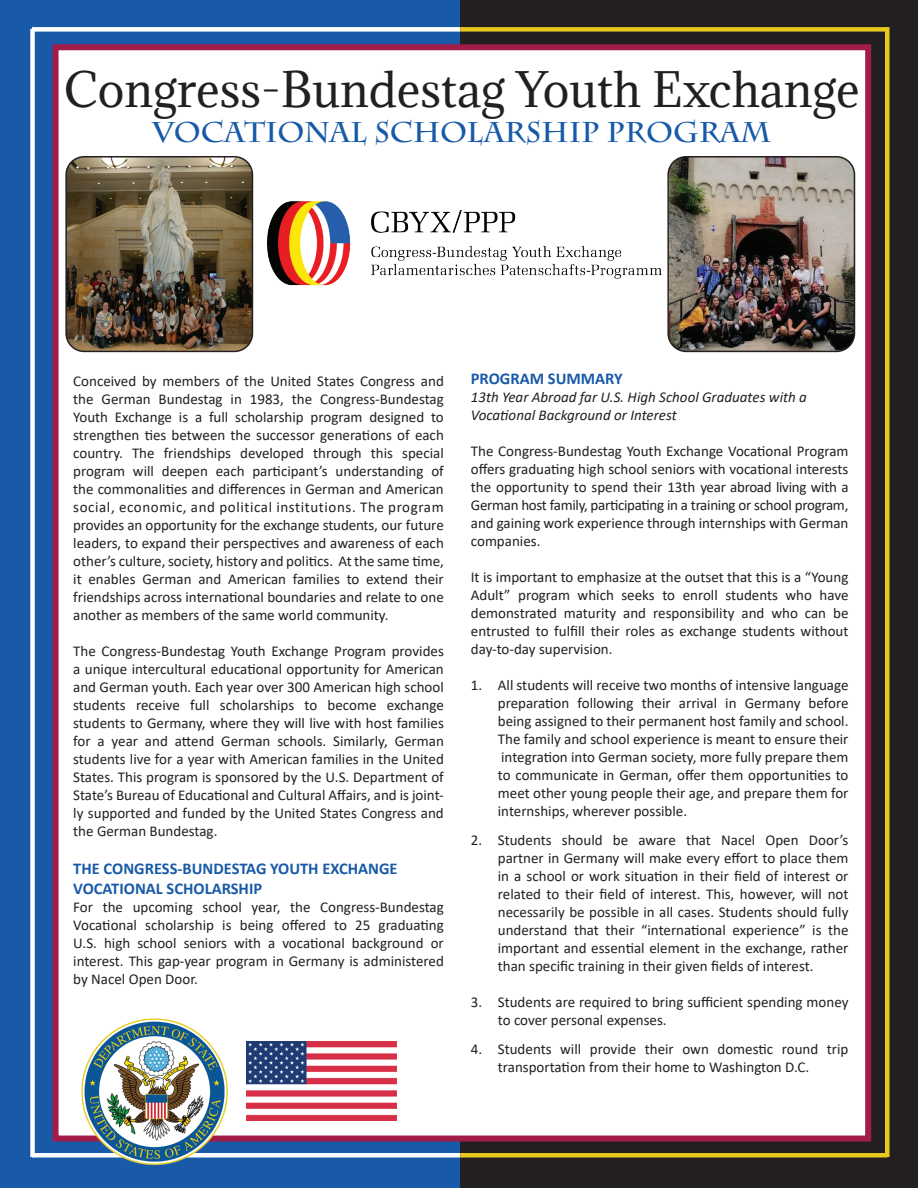
<style>
.page{position:relative;width:918px;height:1188px;background:#fff}
.page>*{position:absolute;margin:0;border:0;box-sizing:border-box;transform-origin:0 0}
.t1{font:45px "Adamina";color:#231f20}
.t2{font:700 28.5px "Charlemagne Std";color:#185aa8}
.t3{font:700 16.5px/19.8px "Calibri";color:#185aa8}
.t4{font:15px/18px "Calibri";color:#231f20;text-align:justify}
.t5{font:italic 15px/18px "Calibri";color:#231f20}
</style>
<div class="page">
<div style="left:0;top:0;width:462px;height:1188px;background:#185aa8"></div>
<div style="left:460px;top:0;width:458px;height:1188px;background:#231f20"></div>
<div style="left:53px;top:44px;width:818px;height:1098px;background:#fff;border:6px solid #a11c48"></div>
<div style="left:32px;top:27px;width:428px;height:5px;background:#fff"></div>
<div style="left:30px;top:29px;width:5px;height:1128px;background:#fff"></div>
<div style="left:32px;top:1153px;width:428px;height:5px;background:#fff"></div>
<div style="left:460px;top:1153px;width:427px;height:5px;background:#e7c91c"></div>
<div style="left:460px;top:27px;width:427px;height:5px;background:#e7c91c"></div>
<div style="left:885px;top:27px;width:5px;height:1130px;background:#e7c91c"></div>
<img style="left:253px;top:180px;width:409px;height:125px">
<img style="left:670px;top:157px;width:184px;height:194px">
<div style="left:667px;top:156px;width:188px;height:196px;border:2px solid #231f20;border-radius:18px"></div>
<img style="left:68px;top:157px;width:184px;height:194px">
<div style="left:65px;top:156px;width:188px;height:196px;border:2px solid #231f20;border-radius:18px"></div>
<img style="left:80px;top:1018px;width:150px;height:148px">
<img style="left:246px;top:1042px;width:150px;height:78px">
<h1 class="t1" style="left:64px;top:59px;width:797px">Congress-Bundestag Youth Exchange</h1>
<h2 class="t2" style="left:153px;top:115px;width:620px">VOCATIONAL SCHOLARSHIP PROGRAM</h2>
<p class="t4" style="left:73px;top:372px;width:372px">Conceived by members of the United States Congress and the German Bundestag in 1983, the Congress-Bundestag Youth Exchange is a full scholarship program designed to strengthen ties between the successor generations of each country. The friendships developed through this special program will deepen each participant’s understanding of the commonalities and differences in German and American social, economic, and political institutions. The program provides an opportunity for the exchange students, our future leaders, to expand their perspectives and awareness of each other’s culture, society, history and politics. At the same time, it enables German and American families to extend their friendships across international boundaries and relate to one another as members of the same world community.</p>
<p class="t4" style="left:73px;top:642px;width:372px">The Congress-Bundestag Youth Exchange Program provides a unique intercultural educational opportunity for American and German youth. Each year over 300 American high school students receive full scholarships to become exchange students to Germany, where they will live with host families for a year and attend German schools. Similarly, German students live for a year with American families in the United States. This program is sponsored by the U.S. Department of State’s Bureau of Educational and Cultural Affairs, and is joint&shy;ly supported and funded by the United States Congress and the German Bundestag.</p>
<p class="t3" style="left:73px;top:859px;width:326px">THE CONGRESS-BUNDESTAG YOUTH EXCHANGE<br>VOCATIONAL SCHOLARSHIP</p>
<p class="t4" style="left:73px;top:898px;width:372px">For the upcoming school year, the Congress-Bundestag Vocational scholarship is being offered to 25 graduating U.S. high school seniors with a vocational background or interest. This gap-year program in Germany is administered by Nacel Open Door.</p>
<p class="t3" style="left:471px;top:369px;width:153px">PROGRAM SUMMARY</p>
<p class="t5" style="left:471px;top:388px;width:338px">13th Year Abroad far U.S. High School Graduates with a<br>Vocational Background or Interest</p>
<p class="t4" style="left:471px;top:442px;width:379px">The Congress-Bundestag Youth Exchange Vocational Program offers graduating high school seniors with vocational interests the opportunity to spend their 13th year abroad living with a German host family, participating in a training or school program, and gaining work experience through internships with German companies.</p>
<p class="t4" style="left:471px;top:568px;width:379px">It is important to emphasize at the outset that this is a “Young Adult” program which seeks to enroll students who have demonstrated maturity and responsibility and who can be entrusted to fulfill their roles as exchange students without day-to-day supervision.</p>
<p class="t4" style="left:498px;top:676px;width:352px;text-indent:-27px">1. All students will receive two months of intensive language preparation following their arrival in Germany before being assigned to their permanent host family and school.<br>The family and school experience is meant to ensure their integration into German society, more fully prepare them to communicate in German, offer them opportunities to meet other young people their age, and prepare them for internships, wherever possible.</p>
<p class="t4" style="left:498px;top:831px;width:352px;text-indent:-27px">2. Students should be aware that Nacel Open Door’s partner in Germany will make every effort to place them in a school or work situation in their field of interest or related to their field of interest. This, however, will not necessarily be possible in all cases. Students should fully understand that their “international experience” is the important and essential element in the exchange, rather than specific training in their given fields of interest.</p>
<p class="t4" style="left:498px;top:993px;width:352px;text-indent:-27px">3. Students are required to bring sufficient spending money to cover personal expenses.</p>
<p class="t4" style="left:498px;top:1040px;width:352px;text-indent:-27px">4. Students will provide their own domestic round trip transportation from their home to Washington D.C.</p>
</div>
